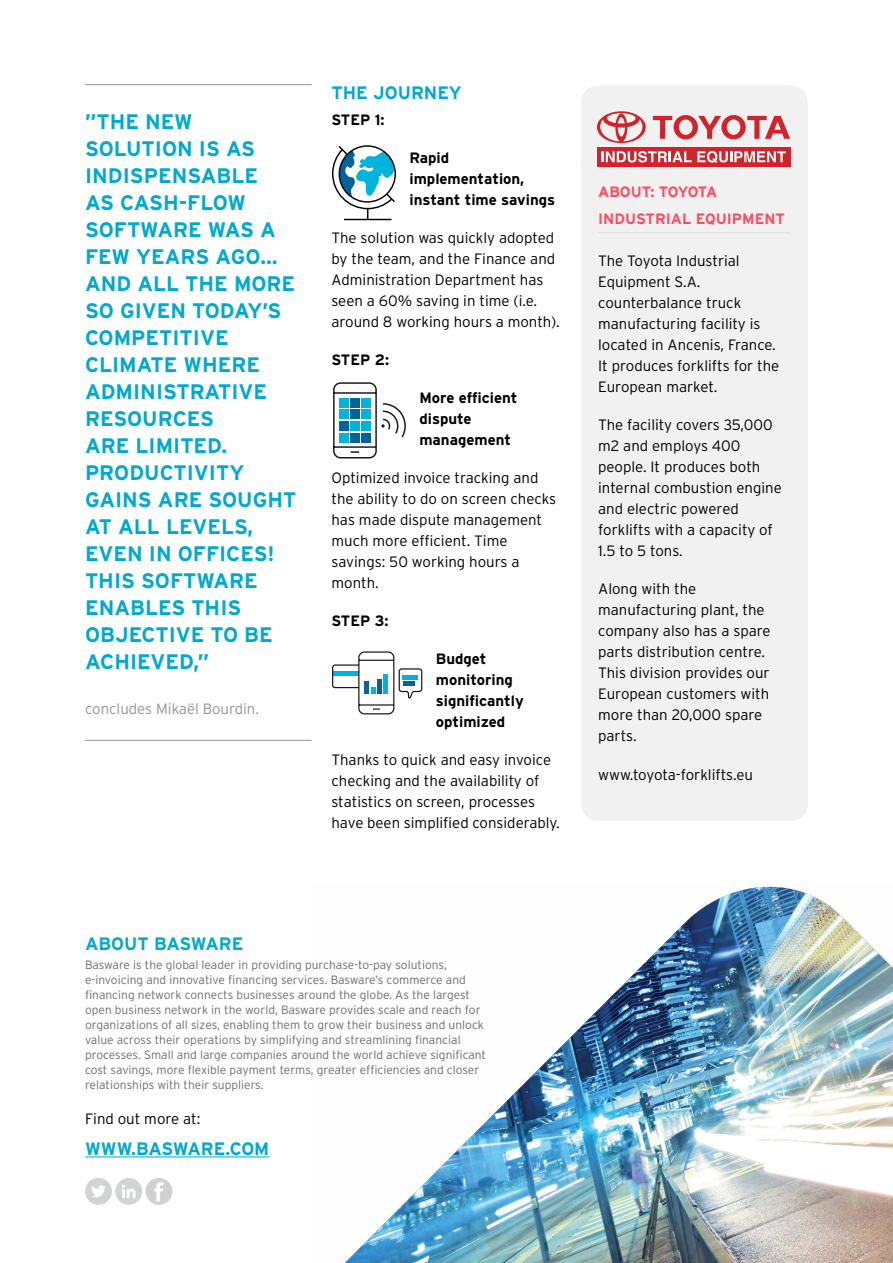
<style>
.page{position:relative;width:893px;height:1263px;background:#fff}
.page>*{position:absolute;margin:0;border:0;box-sizing:border-box;transform-origin:0 0}
.t1{font:700 21px/27px "Interstate";color:#00a9ce}
.t2{font:700 18px "Interstate";color:#00a9ce}
.t3{font:300 15px/21px "Interstate";color:#000}
.t4{font:700 15px/21px "Interstate";color:#000}
.t5{font:700 15px/27px "Interstate";color:#ff4b60}
.t6{font:300 15px "Interstate";color:#939598}
.t7{font:300 12px/15px "Interstate";color:#6d6e71}
</style>
<div class="page">
<hr style="left:85px;top:1157px;width:184px;height:1px;background:#00a9ce">
<div style="left:85px;top:1178px;width:27px;height:27px;background:#d1d3d4;border-radius:50%"></div>
<svg style="left:91px;top:1185px;width:15px;height:12px"></svg>
<div style="left:115px;top:1178px;width:27px;height:27px;background:#d1d3d4;border-radius:50%"></div>
<svg style="left:122px;top:1184px;width:14px;height:14px"></svg>
<svg style="left:332px;top:651px;width:90px;height:63px"></svg>
<img style="left:344px;top:886px;width:549px;height:377px">
<svg style="left:332px;top:145px;width:64px;height:74px"></svg>
<hr style="left:344px;top:219px;width:47px;height:1px;background:#000">
<div style="left:581px;top:85px;width:227px;height:736px;background:#f1f1f2;border-radius:18px"></div>
<hr style="left:598px;top:232px;width:192px;height:1px;background:#dfe1df">
<div style="left:597px;top:147px;width:193px;height:19px;background:#d2232a"></div>
<svg style="left:597px;top:111px;width:49px;height:32px"></svg>
<svg style="left:653px;top:115px;width:137px;height:24px"></svg>
<svg style="left:601px;top:151px;width:185px;height:12px"></svg>
<hr style="left:85px;top:84px;width:227px;height:1px;background:#939598">
<hr style="left:85px;top:740px;width:227px;height:1px;background:#939598">
<svg style="left:333px;top:382px;width:73px;height:76px"></svg>
<div style="left:146px;top:1178px;width:26px;height:27px;background:#d1d1d4;border-radius:50%"></div>
<svg style="left:154px;top:1182px;width:10px;height:19px"></svg>
<p class="t1" style="left:85px;top:108px;width:213px">”THE NEW<br>SOLUTION IS AS<br>INDISPENSABLE<br>AS CASH-FLOW<br>SOFTWARE WAS A<br>FEW YEARS AGO…<br>AND ALL THE MORE<br>SO GIVEN TODAY’S<br>COMPETITIVE<br>CLIMATE WHERE<br>ADMINISTRATIVE<br>RESOURCES<br>ARE LIMITED.<br>PRODUCTIVITY<br>GAINS ARE SOUGHT<br>AT ALL LEVELS,<br>EVEN IN OFFICES!<br>THIS SOFTWARE<br>ENABLES THIS<br>OBJECTIVE TO BE<br>ACHIEVED,”</p>
<p class="t6" style="left:85px;top:699px;width:175px">concludes Mikaël Bourdin.</p>
<p class="t2" style="left:331px;top:82px;width:132px">THE JOURNEY</p>
<p class="t4" style="left:331px;top:109px;width:55px">STEP 1:</p>
<p class="t4" style="left:409px;top:147px;width:147px">Rapid implementation, instant time savings</p>
<p class="t3" style="left:331px;top:227px;width:230px">The solution was quickly adopted by the team, and the Finance and<br>Administration Department has seen a 60% saving in time (i.e. around 8 working hours a month).</p>
<p class="t4" style="left:331px;top:349px;width:59px">STEP 2:</p>
<p class="t4" style="left:419px;top:387px;width:100px">More efficient dispute management</p>
<p class="t3" style="left:331px;top:467px;width:226px">Optimized invoice tracking and the ability to do on screen checks has made dispute management much more efficient. Time savings: 50 working hours a month.</p>
<p class="t4" style="left:331px;top:610px;width:59px">STEP 3:</p>
<p class="t4" style="left:436px;top:648px;width:90px">Budget monitoring significantly optimized</p>
<p class="t3" style="left:331px;top:749px;width:230px">Thanks to quick and easy invoice checking and the availability of statistics on screen, processes have been simplified considerably.</p>
<p class="t5" style="left:598px;top:178px;width:188px">ABOUT: TOYOTA<br>INDUSTRIAL EQUIPMENT</p>
<p class="t3" style="left:598px;top:250px;width:183px">The Toyota Industrial<br>Equipment S.A. counterbalance truck manufacturing facility is located in Ancenis, France.<br>It produces forklifts for the<br>European market.</p>
<p class="t3" style="left:598px;top:414px;width:185px">The facility covers 35,000 m2 and employs 400 people. It produces both internal combustion engine and electric powered forklifts with a capacity of<br>1.5 to 5 tons.</p>
<p class="t3" style="left:598px;top:578px;width:174px">Along with the manufacturing plant, the company also has a spare parts distribution centre.<br>This division provides our<br>European customers with more than 20,000 spare parts.</p>
<p class="t3" style="left:598px;top:764px;width:156px">www.toyota-forklifts.eu</p>
<p class="t2" style="left:85px;top:932px;width:160px">ABOUT BASWARE</p>
<p class="t7" style="left:85px;top:957px;width:403px">Basware is the global leader in providing purchase-to-pay solutions, e-invoicing and innovative financing services. Basware’s commerce and financing network connects businesses around the globe. As the largest open business network in the world, Basware provides scale and reach for organizations of all sizes, enabling them to grow their business and unlock value across their operations by simplifying and streamlining financial processes. Small and large companies around the world achieve significant cost savings, more flexible payment terms, greater efficiencies and closer relationships with their suppliers.</p>
<p class="t3" style="left:85px;top:1108px;width:117px">Find out more at:</p>
<p class="t2" style="left:85px;top:1137px;width:186px">WWW.BASWARE.COM</p>
</div>
